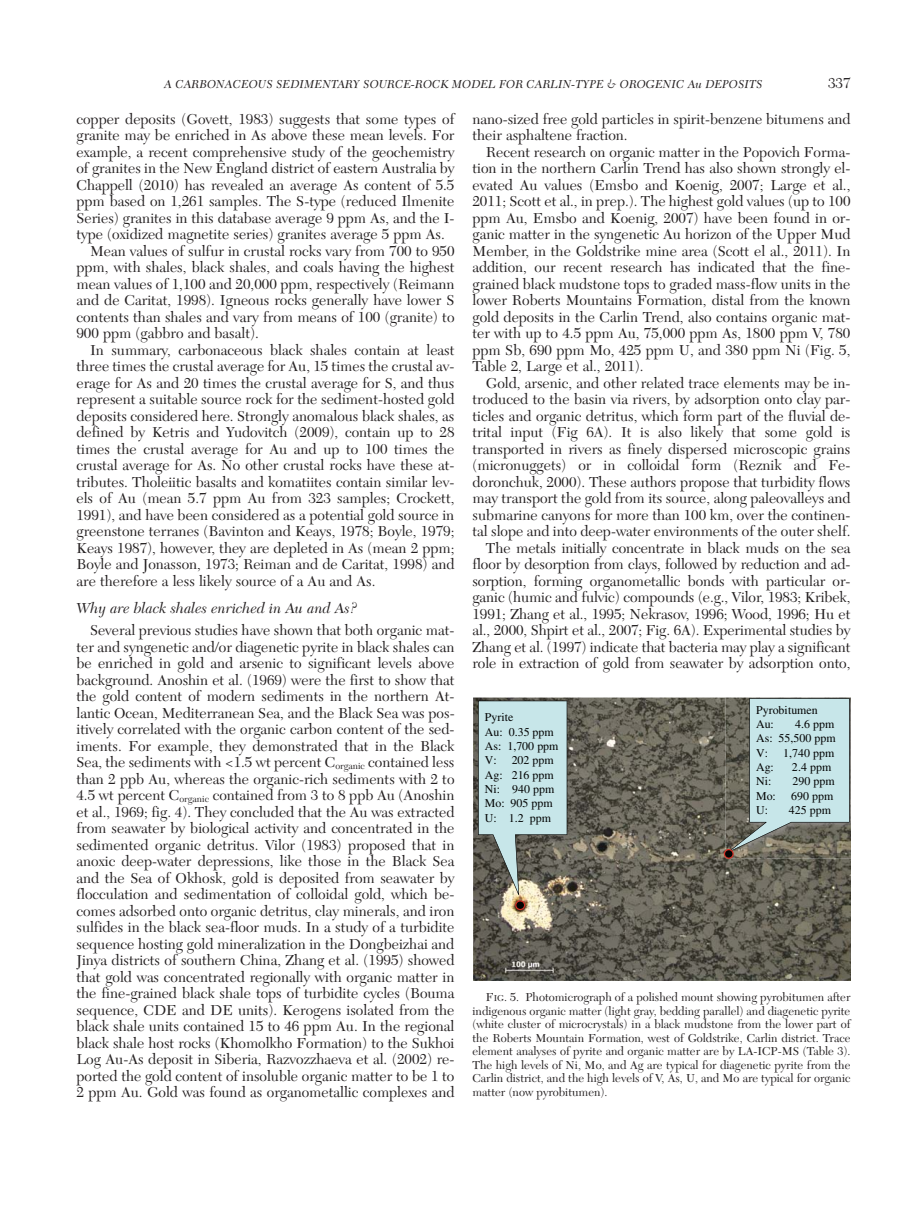
<style>
.page{position:relative;width:918px;height:1215px;background:#fff}
.page>*{position:absolute;margin:0;border:0;box-sizing:border-box;transform-origin:0 0}
.t1{font:15px/16.5px "New Caledonia";color:#231f20;text-align:justify}
.t2{font:italic 15px "New Caledonia";color:#231f20}
.t3{font:12px/13.5px "New Caledonia";color:#231f20;text-align:justify}
.t4{font:italic 12px "New Caledonia";color:#231f20}
.t5{font:11.85px/14.2px "Times";color:#020303}
.s1{font-size:9px}
</style>
<div class="page">
<img style="left:473px;top:698px;width:377px;height:283px">
<svg style="left:724px;top:698px;width:126px;height:161px"></svg>
<svg style="left:478px;top:701px;width:89px;height:209px"></svg>
<p class="t4" style="left:164px;top:79px;width:600px">A CARBONACEOUS SEDIMENTARY SOURCE-ROCK MODEL FOR CARLIN-TYPE &amp; OROGENIC Au DEPOSITS</p>
<p class="t1" style="left:828px;top:76px;width:24px">337</p>
<p class="t1" style="left:76px;top:112px;width:379px">copper deposits (Govett, 1983) suggests that some types of</p>
<p class="t1" style="left:76px;top:129px;width:380px">granite may be enriched in As above these mean levels. For</p>
<p class="t1" style="left:76px;top:145px;width:379px">example, a recent comprehensive study of the geochemistry</p>
<p class="t1" style="left:76px;top:162px;width:380px">of granites in the New England district of eastern Australia by</p>
<p class="t1" style="left:76px;top:178px;width:379px">Chappell (2010) has revealed an average As content of 5.5</p>
<p class="t1" style="left:76px;top:195px;width:379px">ppm based on 1,261 samples. The S-type (reduced Ilmenite</p>
<p class="t1" style="left:76px;top:211px;width:380px">Series) granites in this database average 9 ppm As, and the I-</p>
<p class="t1" style="left:76px;top:228px;width:370px">type (oxidized magnetite series) granites average 5 ppm As.</p>
<p class="t1" style="left:90px;top:244px;width:366px">Mean values of sulfur in crustal rocks vary from 700 to 950</p>
<p class="t1" style="left:76px;top:261px;width:380px">ppm, with shales, black shales, and coals having the highest</p>
<p class="t1" style="left:76px;top:277px;width:379px">mean values of 1,100 and 20,000 ppm, respectively (Reimann</p>
<p class="t1" style="left:76px;top:294px;width:380px">and de Caritat, 1998). Igneous rocks generally have lower S</p>
<p class="t1" style="left:76px;top:310px;width:380px">contents than shales and vary from means of 100 (granite) to</p>
<p class="t1" style="left:76px;top:327px;width:184px">900 ppm (gabbro and basalt).</p>
<p class="t1" style="left:90px;top:343px;width:366px">In summary, carbonaceous black shales contain at least</p>
<p class="t1" style="left:76px;top:360px;width:380px">three times the crustal average for Au, 15 times the crustal av-</p>
<p class="t1" style="left:76px;top:376px;width:380px">erage for As and 20 times the crustal average for S, and thus</p>
<p class="t1" style="left:76px;top:393px;width:380px">represent a suitable source rock for the sediment-hosted gold</p>
<p class="t1" style="left:76px;top:409px;width:380px">deposits considered here. Strongly anomalous black shales, as</p>
<p class="t1" style="left:76px;top:426px;width:380px">defined by Ketris and Yudovitch (2009), contain up to 28</p>
<p class="t1" style="left:76px;top:442px;width:379px">times the crustal average for Au and up to 100 times the</p>
<p class="t1" style="left:76px;top:459px;width:380px">crustal average for As. No other crustal rocks have these at-</p>
<p class="t1" style="left:76px;top:475px;width:380px">tributes. Tholeiitic basalts and komatiites contain similar lev-</p>
<p class="t1" style="left:76px;top:492px;width:379px">els of Au (mean 5.7 ppm Au from 323 samples; Crockett,</p>
<p class="t1" style="left:76px;top:508px;width:379px">1991), and have been considered as a potential gold source in</p>
<p class="t1" style="left:76px;top:525px;width:379px">greenstone terranes (Bavinton and Keays, 1978; Boyle, 1979;</p>
<p class="t1" style="left:76px;top:541px;width:379px">Keays 1987), however, they are depleted in As (mean 2 ppm;</p>
<p class="t1" style="left:76px;top:558px;width:379px">Boyle and Jonasson, 1973; Reiman and de Caritat, 1998) and</p>
<p class="t1" style="left:76px;top:574px;width:300px">are therefore a less likely source of a Au and As.</p>
<p class="t2" style="left:76px;top:601px;width:283px">Why are black shales enriched in Au and As?</p>
<p class="t1" style="left:76px;top:624px;width:380px;text-indent:14px">Several previous studies have shown that both organic mat&shy;ter and syngenetic and/or diagenetic pyrite in black shales can be enriched in gold and arsenic to significant levels above background. Anoshin et al. (1969) were the first to show that the gold content of modern sediments in the northern At&shy;lantic Ocean, Mediterranean Sea, and the Black Sea was pos&shy;itively correlated with the organic carbon content of the sed&shy;iments. For example, they demonstrated that in the Black Sea, the sediments with &lt;1.5 wt percent C<sub>organic</sub> contained less than 2 ppb Au, whereas the organic-rich sediments with 2 to 4.5 wt percent C<sub>organic</sub> contained from 3 to 8 ppb Au (Anoshin et al., 1969; fig. 4). They concluded that the Au was extracted from seawater by biological activity and concentrated in the sedimented organic detritus. Vilor (1983) proposed that in anoxic deep-water depressions, like those in the Black Sea and the Sea of Okhosk, gold is deposited from seawater by flocculation and sedimentation of colloidal gold, which be&shy;comes adsorbed onto organic detritus, clay minerals, and iron sulfides in the black sea-floor muds. In a study of a turbidite sequence hosting gold mineralization in the Dongbeizhai and Jinya districts of southern China, Zhang et al. (1995) showed that gold was concentrated regionally with organic matter in the fine-grained black shale tops of turbidite cycles (Bouma sequence, CDE and DE units). Kerogens isolated from the black shale units contained 15 to 46 ppm Au. In the regional black shale host rocks (Khomolkho Formation) to the Sukhoi Log Au-As deposit in Siberia, Razvozzhaeva et al. (2002) re&shy;ported the gold content of insoluble organic matter to be 1 to 2 ppm Au. Gold was found as organometallic complexes and</p>
<p class="t1" style="left:472px;top:112px;width:380px">nano-sized free gold particles in spirit-benzene bitumens and their asphaltene fraction.</p>
<p class="t1" style="left:472px;top:145px;width:380px;text-indent:14px">Recent research on organic matter in the Popovich Forma&shy;tion in the northern Carlin Trend has also shown strongly el&shy;evated Au values (Emsbo and Koenig, 2007; Large et al., 2011; Scott et al., in prep.). The highest gold values (up to 100 ppm Au, Emsbo and Koenig, 2007) have been found in or&shy;ganic matter in the syngenetic Au horizon of the Upper Mud Member, in the Goldstrike mine area (Scott el al., 2011). In addition, our recent research has indicated that the fine&shy;grained black mudstone tops to graded mass-flow units in the lower Roberts Mountains Formation, distal from the known gold deposits in the Carlin Trend, also contains organic mat&shy;ter with up to 4.5 ppm Au, 75,000 ppm As, 1800 ppm V, 780 ppm Sb, 690 ppm Mo, 425 ppm U, and 380 ppm Ni (Fig. 5, Table 2, Large et al., 2011).</p>
<p class="t1" style="left:472px;top:376px;width:380px;text-align:right">Gold, arsenic, and other related trace elements may be in&shy;troduced to the basin via rivers, by adsorption onto clay par&shy;ticles and organic detritus, which form part of the fluvial de&shy;trital input (Fig 6A). It is also likely that some gold is transported in rivers as finely dispersed microscopic grains (micronuggets) or in colloidal form (Reznik and Fe&shy;doronchuk, 2000). These authors propose that turbidity flows may transport the gold from its source, along paleovalleys and submarine canyons for more than 100 km, over the continen&shy;tal slope and into deep-water environments of the outer shelf.<br>The metals initially concentrate in black muds on the sea floor by desorption from clays, followed by reduction and ad&shy;sorption, forming organometallic bonds with particular or&shy;ganic (humic and fulvic) compounds (e.g., Vilor, 1983; Kribek, 1991; Zhang et al., 1995; Nekrasov, 1996; Wood, 1996; Hu et al., 2000, Shpirt et al., 2007; Fig. 6A). Experimental studies by Zhang et al. (1997) indicate that bacteria may play a significant role in extraction of gold from seawater by adsorption onto,</p>
<p class="t5" style="left:485px;top:711px;width:75px">Pyrite<br>Au: 0.35 ppm<br>As: 1,700 ppm<br>V:</p>
<p class="t5" style="left:485px;top:754px;width:71px;text-indent:27px">202 ppm<br>Ag: 216 ppm<br>Ni: 940 ppm<br>Mo: 905 ppm<br>U: 1.2 ppm</p>
<p class="t5" style="left:756px;top:704px;width:63px">Pyrobitumen<br>Au:</p>
<p class="t5" style="left:756px;top:718px;width:81px;text-indent:39px">4.6 ppm<br>As: 55,500 ppm<br>V:</p>
<p class="t5" style="left:783px;top:747px;width:53px">1,740 ppm</p>
<p class="t5" style="left:756px;top:761px;width:19px">Ag:</p>
<p class="t5" style="left:792px;top:761px;width:41px">2.4 ppm</p>
<p class="t5" style="left:756px;top:775px;width:17px">Ni:</p>
<p class="t5" style="left:792px;top:775px;width:44px">290 ppm</p>
<p class="t5" style="left:756px;top:790px;width:21px">Mo:</p>
<p class="t5" style="left:791px;top:790px;width:44px">690 ppm</p>
<p class="t5" style="left:756px;top:804px;width:13px">U:</p>
<p class="t5" style="left:789px;top:804px;width:44px">425 ppm</p>
<p class="t3" style="left:472px;top:992px;width:380px;text-indent:13px">F<span class="s1">IG</span>. 5. Photomicrograph of a polished mount showing pyrobitumen after indigenous organic matter (light gray, bedding parallel) and diagenetic pyrite (white cluster of microcrystals) in a black mudstone from the lower part of the Roberts Mountain Formation, west of Goldstrike, Carlin district. Trace element analyses of pyrite and organic matter are by LA-ICP-MS (Table 3).<br>The high levels of Ni, Mo, and Ag are typical for diagenetic pyrite from the Carlin district, and the high levels of V, As, U, and Mo are typical for organic matter (now pyrobitumen).</p>
</div>
